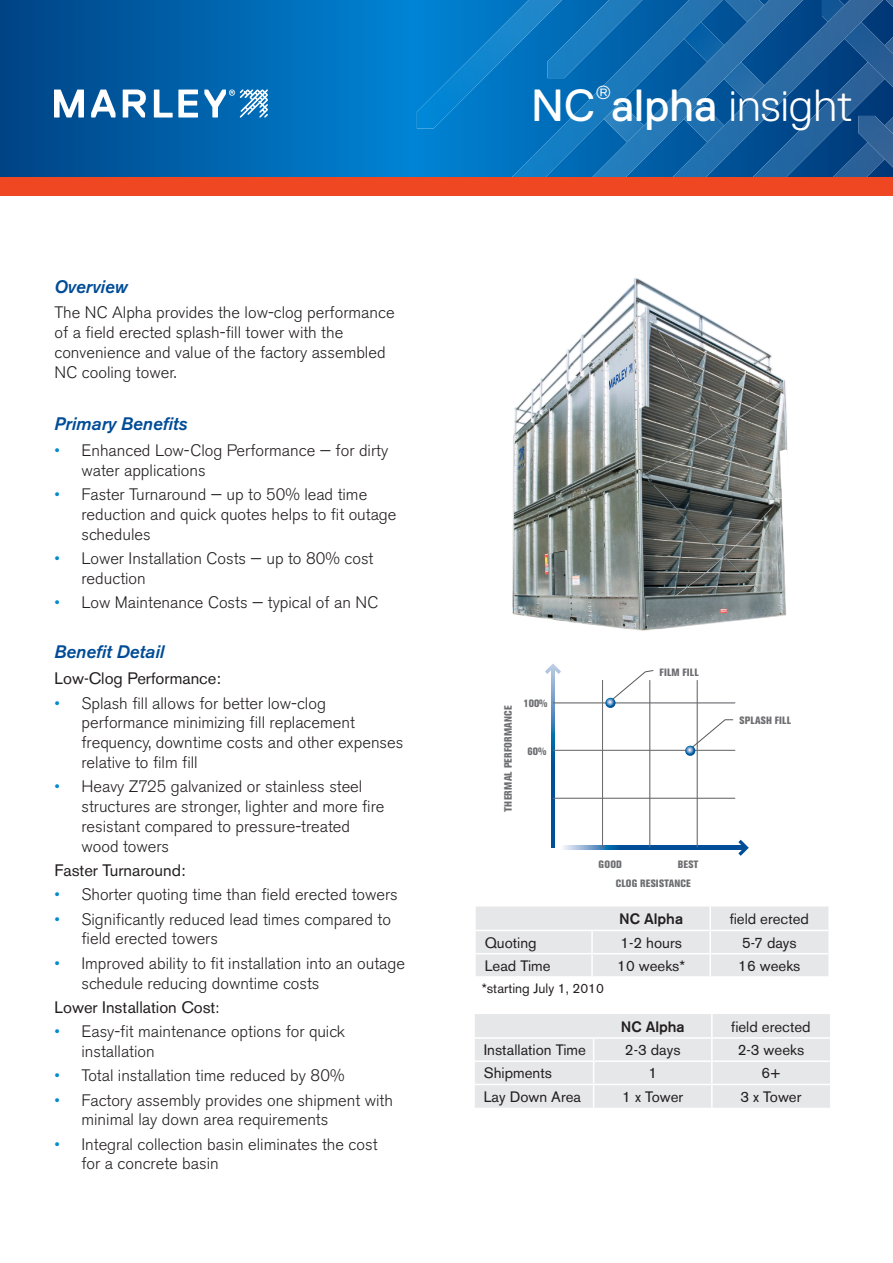
<style>
.page{position:relative;width:893px;height:1263px;background:#fff}
.page>*{position:absolute;margin:0;border:0;box-sizing:border-box;transform-origin:0 0}
.Front_Cover_Page_Hea{font:45px "Replica Std";letter-spacing:.005em;color:#fff}
.Front_Cover_Page_Hea-2{font:300 18.9px "Replica Std";color:#fff}
.head{font:italic 500 18px "Akzidenz Grotesk BE";color:#004c97}
.body{font:300 16.5px/19.8px "Akzidenz Grotesk BE";color:#231f20}
.body-2{font:16.5px "Akzidenz Grotesk BE";color:#231f20}
.t1{font:15px "Akzidenz Grotesk BE";color:#231f20}
.t2{font:500 15px "Akzidenz Grotesk BE";color:#231f20}
.t3{font:13.5px "Akzidenz Grotesk BE";color:#231f20}
.t4{font:800 condensed 10.5px "Akzidenz Grotesk BE";letter-spacing:.02em;color:#6c6d70}
.s1{color:#008ccf}
.s2{font-weight:300}
</style>
<div class="page">
<svg style="left:0;top:0;width:822px;height:177px;background:#0065af"></svg>
<img style="left:417px;top:0;width:145px;height:129px">
<img style="left:547px;top:0;width:92px;height:78px">
<img style="left:693px;top:22px;width:38px;height:80px">
<img style="left:604px;top:137px;width:23px;height:4px">
<img style="left:725px;top:0;width:4px;height:22px">
<img style="left:781px;top:0;width:22px;height:17px">
<img style="left:729px;top:0;width:52px;height:74px">
<img style="left:678px;top:40px;width:52px;height:85px">
<img style="left:627px;top:90px;width:52px;height:86px">
<img style="left:590px;top:141px;width:38px;height:36px">
<img style="left:693px;top:0;width:30px;height:31px">
<img style="left:639px;top:0;width:54px;height:84px">
<img style="left:746px;top:0;width:54px;height:15px">
<img style="left:586px;top:49px;width:54px;height:88px">
<img style="left:533px;top:102px;width:54px;height:75px">
<img style="left:509px;top:155px;width:25px;height:22px">
<img style="left:426px;top:173px;width:54px;height:4px">
<img style="left:750px;top:37px;width:143px;height:140px">
<img style="left:822px;top:0;width:71px;height:87px">
<img style="left:831px;top:117px;width:62px;height:60px">
<img style="left:858px;top:116px;width:35px;height:52px">
<img style="left:832px;top:0;width:51px;height:35px">
<img style="left:781px;top:17px;width:52px;height:85px">
<img style="left:731px;top:67px;width:52px;height:85px">
<img style="left:832px;top:33px;width:18px;height:18px">
<img style="left:680px;top:118px;width:52px;height:59px">
<svg style="left:670px;top:168px;width:12px;height:9px"></svg>
<div style="left:0;top:177px;width:893px;height:18px;background:#ef4722"></div>
<svg style="left:54px;top:90px;width:30px;height:27px"></svg>
<svg style="left:91px;top:90px;width:25px;height:27px"></svg>
<svg style="left:123px;top:90px;width:23px;height:27px"></svg>
<svg style="left:154px;top:90px;width:44px;height:27px"></svg>
<svg style="left:204px;top:90px;width:64px;height:28px"></svg>
<svg style="left:563px;top:846px;width:175px;height:4px"></svg>
<svg style="left:738px;top:840px;width:11px;height:16px"></svg>
<svg style="left:551px;top:674px;width:4px;height:174px"></svg>
<svg style="left:545px;top:664px;width:16px;height:10px"></svg>
<hr style="left:553px;top:798px;width:182px;height:1px;background:#69696c">
<hr style="left:553px;top:750px;width:182px;height:1px;background:#69696c">
<hr style="left:553px;top:703px;width:182px;height:1px;background:#69696c">
<hr style="left:602px;top:680px;width:1px;height:167px;background:#69696c">
<hr style="left:650px;top:680px;width:1px;height:167px;background:#69696c">
<hr style="left:697px;top:680px;width:1px;height:167px;background:#69696c">
<svg style="left:605px;top:670px;width:49px;height:38px"></svg>
<svg style="left:685px;top:719px;width:49px;height:37px"></svg>
<div style="left:476px;top:906px;width:352px;height:70px;background:#e6e7e9"></div>
<hr style="left:709px;top:906px;width:2px;height:24px;background:#fff">
<hr style="left:476px;top:930px;width:116px;height:1px;background:#fff">
<hr style="left:592px;top:930px;width:118px;height:1px;background:#fff">
<hr style="left:591px;top:931px;width:2px;height:22px;background:#fff">
<hr style="left:710px;top:930px;width:118px;height:1px;background:#fff">
<hr style="left:709px;top:931px;width:2px;height:22px;background:#fff">
<hr style="left:476px;top:953px;width:116px;height:1px;background:#fff">
<hr style="left:592px;top:953px;width:118px;height:1px;background:#fff">
<hr style="left:591px;top:954px;width:2px;height:22px;background:#fff">
<hr style="left:710px;top:953px;width:118px;height:1px;background:#fff">
<hr style="left:709px;top:954px;width:2px;height:22px;background:#fff">
<div style="left:475px;top:1014px;width:355px;height:94px;background:#e6e7e9"></div>
<hr style="left:711px;top:1085px;width:2px;height:23px;background:#fff">
<img style="left:512px;top:278px;width:276px;height:353px">
<p class="head" style="left:54px;top:276px;width:75px">Overview</p>
<p class="body" style="left:54px;top:303px;width:342px">The NC Alpha provides the low-clog performance of a field erected splash-fill tower with the convenience and value of the factory assembled NC cooling tower.</p>
<p class="head" style="left:54px;top:413px;width:135px">Primary Benefits</p>
<p class="body" style="left:81px;top:441px;width:308px;text-indent:-27px"><span class="s1">•</span> Enhanced Low-Clog Performance — for dirty water applications</p>
<p class="body" style="left:81px;top:485px;width:316px;text-indent:-27px"><span class="s1">•</span> Faster Turnaround — up to 50% lead time reduction and quick quotes helps to fit outage schedules</p>
<p class="body" style="left:81px;top:549px;width:293px;text-indent:-27px"><span class="s1">•</span> Lower Installation Costs — up to 80% cost reduction</p>
<p class="body" style="left:54px;top:593px;width:326px"><span class="s1">•</span> Low Maintenance Costs — typical of an NC</p>
<p class="head" style="left:54px;top:642px;width:111px">Benefit Detail</p>
<p class="body-2" style="left:54px;top:669px;width:168px">Low-Clog Performance:</p>
<p class="body" style="left:81px;top:693px;width:323px;text-indent:-27px"><span class="s1">•</span> Splash fill allows for better low-clog performance minimizing fill replacement frequency, downtime costs and other expenses relative to film fill</p>
<p class="body" style="left:81px;top:777px;width:304px;text-indent:-27px"><span class="s1">•</span> Heavy Z725 galvanized or stainless steel structures are stronger, lighter and more fire resistant compared to pressure-treated wood towers</p>
<p class="body-2" style="left:54px;top:860px;width:133px">Faster Turnaround:</p>
<p class="body" style="left:54px;top:885px;width:345px"><span class="s1">•</span> Shorter quoting time than field erected towers</p>
<p class="body" style="left:81px;top:909px;width:311px;text-indent:-27px"><span class="s1">•</span> Significantly reduced lead times compared to field erected towers</p>
<p class="body" style="left:81px;top:953px;width:325px;text-indent:-27px"><span class="s1">•</span> Improved ability to fit installation into an outage schedule reducing downtime costs</p>
<p class="body-2" style="left:54px;top:997px;width:166px">Lower Installation Cost<span class="s2">:</span></p>
<p class="body" style="left:81px;top:1022px;width:265px;text-indent:-27px"><span class="s1">•</span> Easy-fit maintenance options for quick installation</p>
<p class="body" style="left:54px;top:1066px;width:292px"><span class="s1">•</span> Total installation time reduced by 80%</p>
<p class="body" style="left:81px;top:1090px;width:313px;text-indent:-27px"><span class="s1">•</span> Factory assembly provides one shipment with minimal lay down area requirements</p>
<p class="body" style="left:81px;top:1134px;width:297px;text-indent:-27px"><span class="s1">•</span> Integral collection basin eliminates the cost for a concrete basin</p>
<p class="Front_Cover_Page_Hea-2" style="left:595px;top:82px;width:17px">®</p>
<p class="Front_Cover_Page_Hea" style="left:531px;top:81px;width:323px">NC alpha <span class="s2">insight</span></p>
<p class="t4" style="left:660px;top:666px;width:41px">FILM FILL</p>
<p class="t4" style="left:523px;top:697px;width:26px">100%</p>
<p class="t4" style="left:502px;top:812px;width:108px;rotate:-90deg">THERMAL PERFORMANCE</p>
<p class="t4" style="left:739px;top:714px;width:53px">SPLASH FILL</p>
<p class="t4" style="left:527px;top:745px;width:21px">60%</p>
<p class="t4" style="left:599px;top:858px;width:25px">GOOD</p>
<p class="t4" style="left:678px;top:858px;width:22px">BEST</p>
<p class="t4" style="left:616px;top:878px;width:77px">CLOG RESISTANCE</p>
<p class="t2" style="left:619px;top:910px;width:66px">NC Alpha</p>
<p class="t1" style="left:730px;top:910px;width:81px">field erected</p>
<p class="t1" style="left:485px;top:933px;width:53px">Quoting</p>
<p class="t1" style="left:620px;top:933px;width:63px">1-2 hours</p>
<p class="t1" style="left:742px;top:933px;width:56px">5-7 days</p>
<p class="t1" style="left:485px;top:957px;width:67px">Lead Time</p>
<p class="t1" style="left:617px;top:957px;width:69px">10 weeks*</p>
<p class="t1" style="left:738px;top:957px;width:64px">16 weeks</p>
<p class="t3" style="left:482px;top:980px;width:124px">*starting July 1, 2010</p>
<p class="t2" style="left:621px;top:1017px;width:66px">NC Alpha</p>
<p class="t1" style="left:731px;top:1017px;width:81px">field erected</p>
<p class="t1" style="left:484px;top:1041px;width:104px">Installation Time</p>
<p class="t1" style="left:625px;top:1041px;width:57px">2-3 days</p>
<p class="t1" style="left:738px;top:1041px;width:68px">2-3 weeks</p>
<p class="t1" style="left:484px;top:1064px;width:70px">Shipments</p>
<p class="t1" style="left:648px;top:1064px;width:10px">1</p>
<p class="t1" style="left:762px;top:1064px;width:20px">6+</p>
<p class="t1" style="left:484px;top:1087px;width:99px">Lay Down Area</p>
<p class="t1" style="left:622px;top:1087px;width:62px">1 x Tower</p>
<p class="t1" style="left:740px;top:1087px;width:62px">3 x Tower</p>
</div>
